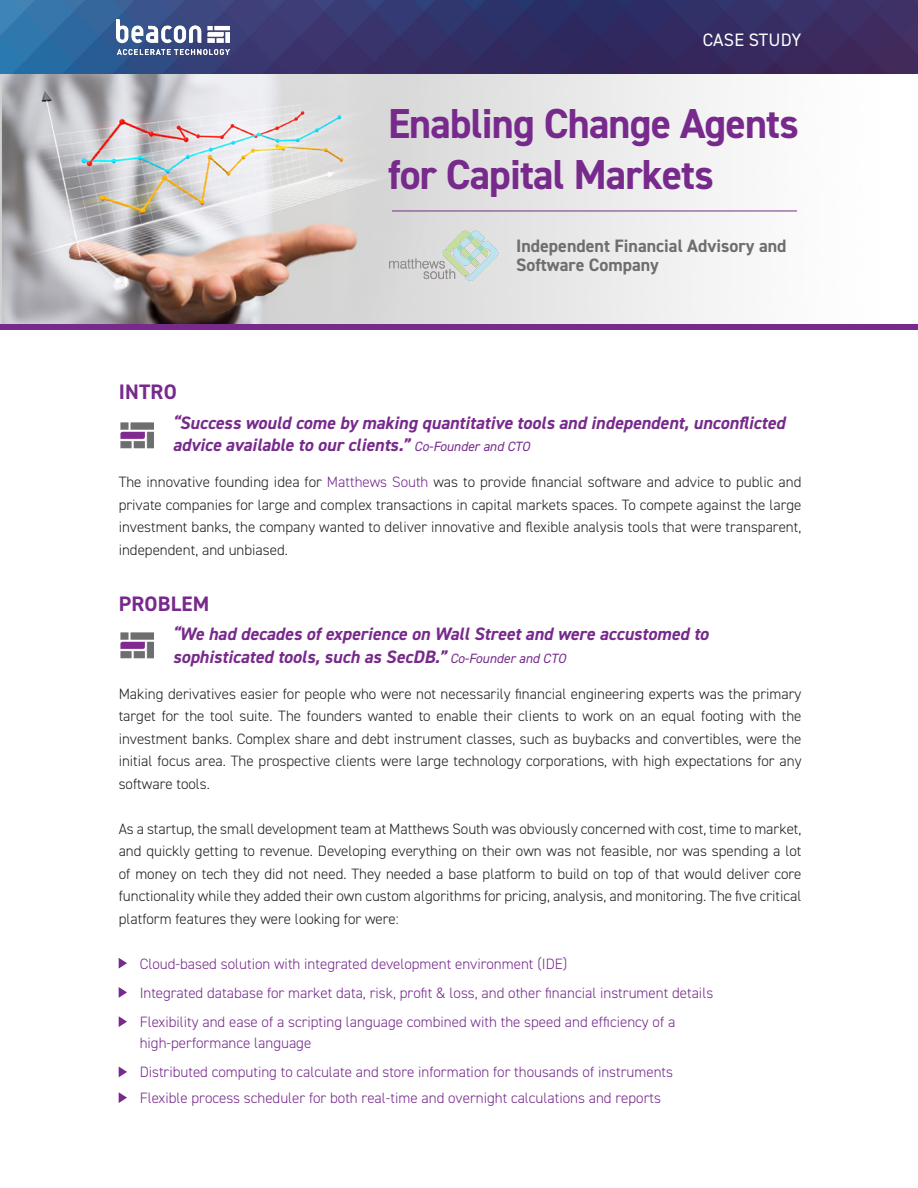
<style>
.page{position:relative;width:918px;height:1188px;background:#fff}
.page>*{position:absolute;margin:0;border:0;box-sizing:border-box;transform-origin:0 0}
.t1{font:700 42px "DIN2014";letter-spacing:-.02em;color:#772a8c}
.t2{font:700 21px "DIN2014";letter-spacing:.01em;color:#772a8c}
.t3{font:italic 700 18px/22.5px "DIN2014";color:#772a8c}
.t4{font:700 18px/19.8px "DIN2014";color:#6d6e70}
.t5{font:18px "DIN2014";letter-spacing:.01em;color:#fff}
.t6{font:300 15px/22.5px "DIN2014";color:#231f20;text-align:justify}
.t7{font:300 15px/21px "DIN2014";color:#772a8c}
.s1{font-weight:400;font-size:13.5px}
.s2{color:#772a8c}
</style>
<div class="page">
<img style="left:0;top:0;width:918px;height:324px">
<svg style="left:119px;top:958px;width:8px;height:11px"></svg>
<svg style="left:119px;top:987px;width:8px;height:11px"></svg>
<svg style="left:119px;top:1016px;width:8px;height:11px"></svg>
<svg style="left:119px;top:1067px;width:8px;height:10px"></svg>
<svg style="left:119px;top:1092px;width:8px;height:11px"></svg>
<img style="left:388px;top:230px;width:111px;height:54px">
<img style="left:117px;top:19px;width:112px;height:35px">
<div style="left:0;top:324px;width:918px;height:6px;background:#772a8c"></div>
<hr style="left:392px;top:211px;width:405px;height:1px;background:#772a8c">
<img style="left:120px;top:422px;width:34px;height:27px">
<img style="left:120px;top:632px;width:34px;height:27px">
<p class="t5" style="left:703px;top:28px;width:100px">CASE STUDY</p>
<p class="t1" style="left:388px;top:96px;width:412px">Enabling Change Agents</p>
<p class="t1" style="left:388px;top:146px;width:327px">for Capital Markets</p>
<p class="t4" style="left:516px;top:235px;width:272px">Independent Financial Advisory and<br>Software Company</p>
<p class="t2" style="left:119px;top:378px;width:60px">INTRO</p>
<p class="t3" style="left:173px;top:411px;width:614px">“Success would come by making quantitative tools and independent, unconflicted advice available to our clients.” <span class="s1">Co-Founder and CTO</span></p>
<p class="t6" style="left:119px;top:471px;width:684px">The innovative founding idea for <span class="s2">Matthews South</span> was to provide financial software and advice to public and private companies for large and complex transactions in capital markets spaces. To compete against the large investment banks, the company wanted to deliver innovative and flexible analysis tools that were transparent, independent, and unbiased.</p>
<p class="t2" style="left:119px;top:590px;width:92px">PROBLEM</p>
<p class="t3" style="left:173px;top:622px;width:537px">“We had decades of experience on Wall Street and were accustomed to sophisticated tools, such as SecDB.” <span class="s1">Co-Founder and CTO</span></p>
<p class="t6" style="left:119px;top:682px;width:684px">Making derivatives easier for people who were not necessarily financial engineering experts was the primary target for the tool suite. The founders wanted to enable their clients to work on an equal footing with the investment banks. Complex share and debt instrument classes, such as buybacks and convertibles, were the initial focus area. The prospective clients were large technology corporations, with high expectations for any software tools.</p>
<p class="t6" style="left:119px;top:817px;width:684px">As a startup, the small development team at Matthews South was obviously concerned with cost, time to market, and quickly getting to revenue. Developing everything on their own was not feasible, nor was spending a lot of money on tech they did not need. They needed a base platform to build on top of that would deliver core functionality while they added their own custom algorithms for pricing, analysis, and monitoring. The five critical platform features they were looking for were:</p>
<p class="t7" style="left:140px;top:953px;width:429px">Cloud-based solution with integrated development environment (IDE)</p>
<p class="t7" style="left:140px;top:982px;width:575px">Integrated database for market data, risk, profit &amp; loss, and other financial instrument details</p>
<p class="t7" style="left:140px;top:1011px;width:537px">Flexibility and ease of a scripting language combined with the speed and efficiency of a high-performance language</p>
<p class="t7" style="left:140px;top:1062px;width:535px">Distributed computing to calculate and store information for thousands of instruments</p>
<p class="t7" style="left:140px;top:1087px;width:523px">Flexible process scheduler for both real-time and overnight calculations and reports</p>
</div>
